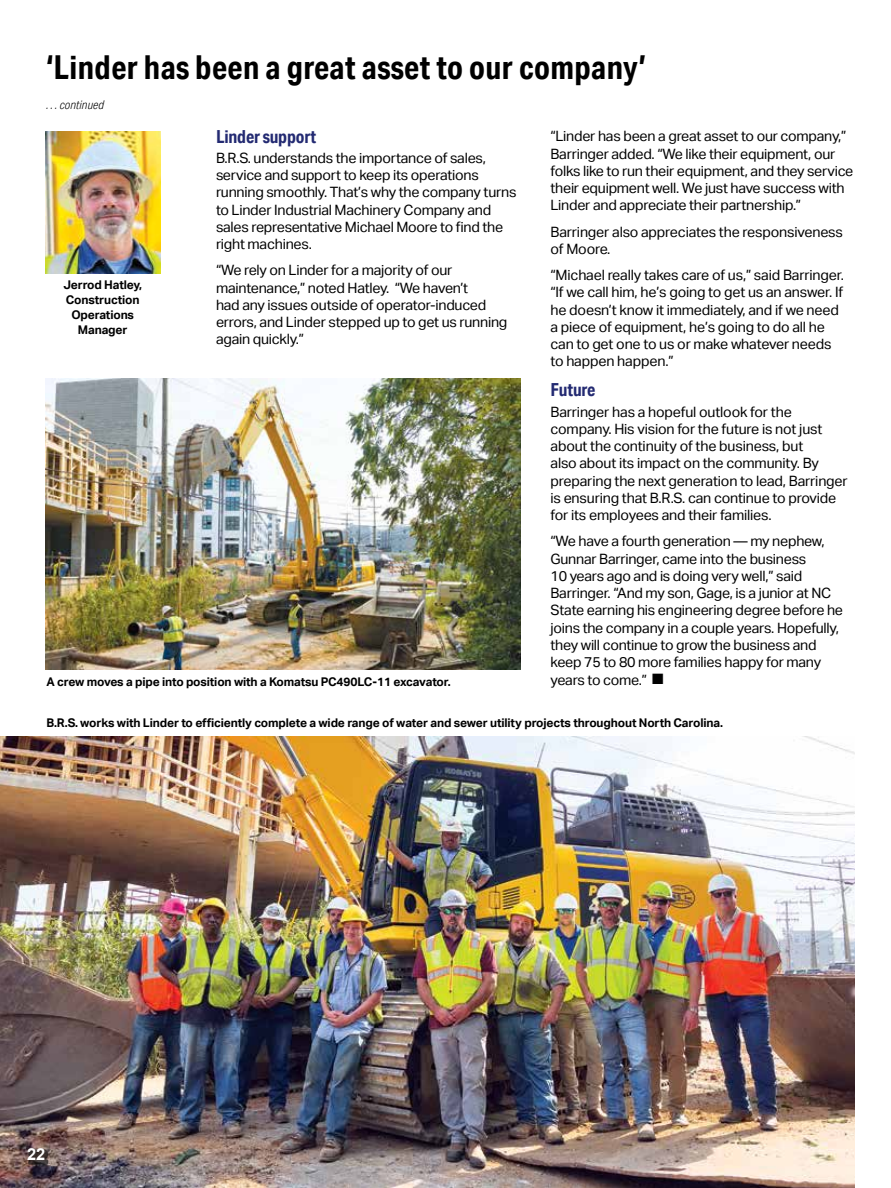
<style>
.page{position:relative;width:891px;height:1188px;background:#fff}
.page>*{position:absolute;margin:0;border:0;box-sizing:border-box;transform-origin:0 0}
.t1{font:700 33px "Aktiv Grotesk Cd";letter-spacing:.01em;color:#000}
.t2{font:700 18px "Aktiv Grotesk Cd";letter-spacing:-.01em;color:#232a72}
.t3{font:700 16.5px "Arial";color:#fff}
.t4{font:14.25px/17.2px "Aktiv Grotesk";letter-spacing:-.015em;color:#000}
.t5{font:700 12px/15px "Aktiv Grotesk";letter-spacing:-.01em;color:#000;text-align:center}
.t6{font:italic 300 12px "Aktiv Grotesk Cd";color:#000}
</style>
<div class="page">
<img style="left:0;top:736px;width:855px;height:452px">
<div style="left:28px;top:1149px;width:20px;height:15px;background:#000;opacity:.69"></div>
<img style="left:45px;top:378px;width:476px;height:292px">
<img style="left:45px;top:131px;width:115px;height:143px">
<h1 class="t1" style="left:46px;top:47px;width:601px">‘Linder has been a great asset to our company’</h1>
<p class="t6" style="left:46px;top:98px;width:59px">. . . continued</p>
<p class="t5" style="left:63px;top:277px;width:80px">Jerrod Hatley,<br>Construction<br>Operations<br>Manager</p>
<p class="t2" style="left:216px;top:125px;width:102px">Linder support</p>
<p class="t4" style="left:216px;top:149px;width:302px">B.R.S. understands the importance of sales, service and support to keep its operations running smoothly. That’s why the company turns to Linder Industrial Machinery Company and sales representative Michael Moore to find the right machines.</p>
<p class="t4" style="left:216px;top:262px;width:293px">“We rely on Linder for a majority of our maintenance,” noted Hatley. “We haven’t<br>had any issues outside of operator-induced errors, and Linder stepped up to get us running again quickly.”</p>
<p class="t5" style="left:46px;top:674px;width:406px">A crew moves a pipe into position with a Komatsu PC490LC-11 excavator.</p>
<p class="t4" style="left:550px;top:128px;width:304px">“Linder has been a great asset to our company,” Barringer added. “We like their equipment, our folks like to run their equipment, and they service their equipment well. We just have success with Linder and appreciate their partnership.”</p>
<p class="t4" style="left:550px;top:223px;width:294px">Barringer also appreciates the responsiveness of Moore.</p>
<p class="t4" style="left:550px;top:267px;width:295px">“Michael really takes care of us,” said Barringer. “If we call him, he’s going to get us an answer. If he doesn’t know it immediately, and if we need a piece of equipment, he’s going to do all he can to get one to us or make whatever needs to happen happen.”</p>
<p class="t2" style="left:550px;top:379px;width:46px">Future</p>
<p class="t4" style="left:550px;top:403px;width:299px">Barringer has a hopeful outlook for the company. His vision for the future is not just about the continuity of the business, but<br>also about its impact on the community. By preparing the next generation to lead, Barringer is ensuring that B.R.S. can continue to provide for its employees and their families.</p>
<p class="t4" style="left:550px;top:533px;width:294px">“We have a fourth generation — my nephew, Gunnar Barringer, came into the business<br>10 years ago and is doing very well,” said Barringer. “And my son, Gage, is a junior at NC State earning his engineering degree before he joins the company in a couple years. Hopefully, they will continue to grow the business and keep 75 to 80 more families happy for many years to come.” ■</p>
<p class="t5" style="left:46px;top:715px;width:678px">B.R.S. works with Linder to efficiently complete a wide range of water and sewer utility projects throughout North Carolina.</p>
<p class="t3" style="left:27px;top:1144px;width:20px">22</p>
</div>
